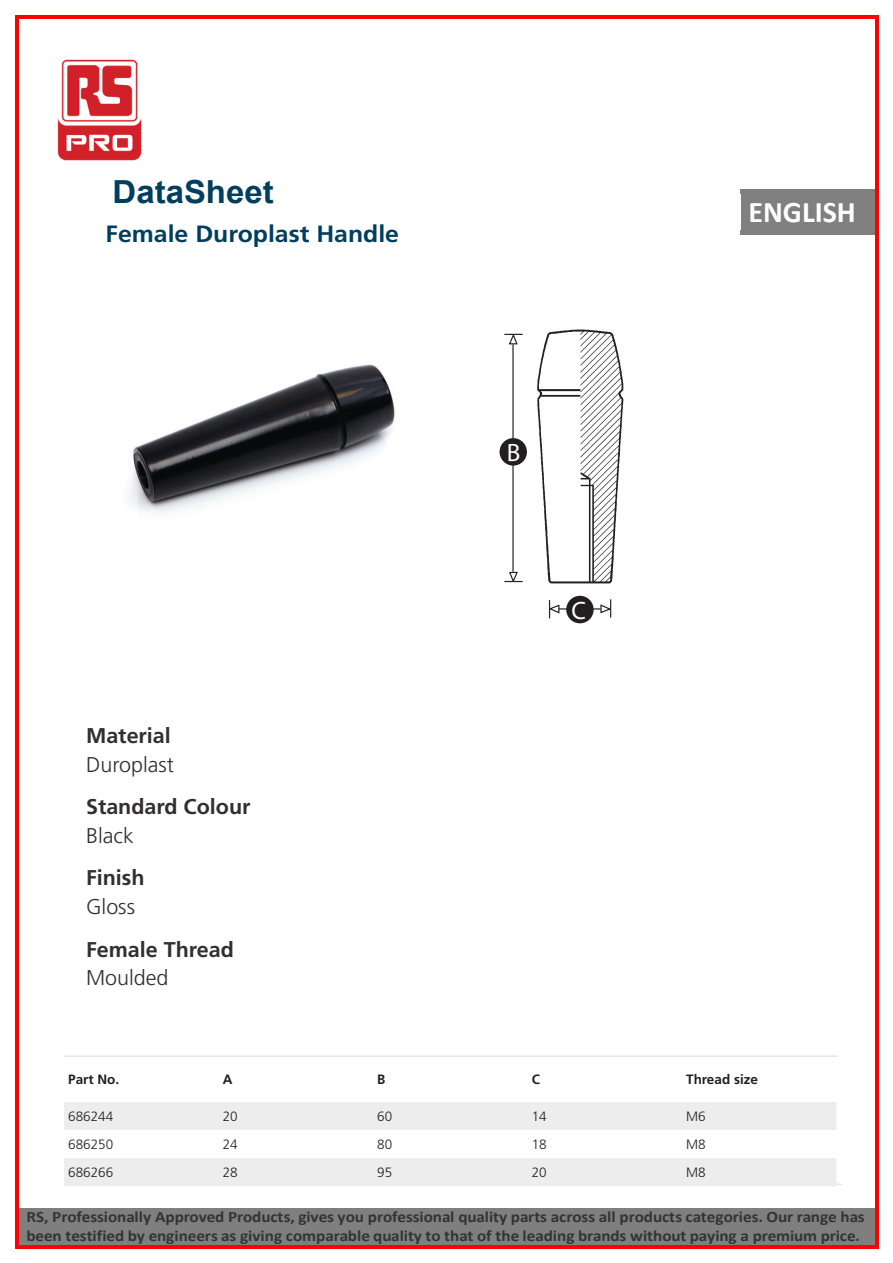
<style>
.page{position:relative;width:893px;height:1263px;background:#fff}
.page>*{position:absolute;margin:0;border:0;box-sizing:border-box;transform-origin:0 0}
.t1{font:700 31.8px "Arial";color:#003e5e;scale:1.04 1}
.t2{font:700 30px "Calibri";color:#fff}
.Line_Drawing{font:25.2px "Myriad";color:#fff}
.t3{font:700 23.55px "Frutiger LT Std";color:#003e5e;scale:1.06 1}
.t4{font:700 21.3px "Frutiger LT Std";color:#312f30}
.t5{font:300 21.3px "Frutiger LT Std";color:#312f30}
.t6{font:700 15.9px/19.2px "Calibri";letter-spacing:-.005em;color:#343434;scale:1.08 1}
.Rencol_Paragraph_LIG{font:300 13.5px "Frutiger LT Std";color:#231f20}
.Rencol_Paragraph_BOL{font:700 13.5px "Frutiger LT Std";color:#231f20}
.s1{font-size:15px}
</style>
<div class="page">
<hr style="left:68px;top:1184px;width:774px;height:1px;background:#dcdddf">
<img style="left:129px;top:364px;width:266px;height:149px">
<svg style="left:504px;top:571px;width:19px;height:12px"></svg>
<svg style="left:504px;top:333px;width:19px;height:12px"></svg>
<hr style="left:512px;top:344px;width:2px;height:228px;background:#231f20">
<hr style="left:559px;top:608px;width:42px;height:1px;background:#231f20">
<svg style="left:600px;top:599px;width:11px;height:19px"></svg>
<svg style="left:549px;top:600px;width:11px;height:18px"></svg>
<div style="left:500px;top:438px;width:27px;height:28px;background:#231f20;border-radius:50%"></div>
<div style="left:566px;top:596px;width:28px;height:27px;background:#231f20;border-radius:50%"></div>
<img style="left:537px;top:329px;width:87px;height:255px">
<hr style="left:64px;top:1056px;width:774px;height:1px;background:#dcdddf">
<svg style="left:64px;top:1102px;width:772px;height:84px;fill:#ededee"></svg>
<div style="left:19px;top:1226px;width:857px;height:18px;background:#7f7f7f"></div>
<div style="left:19px;top:1208px;width:857px;height:19px;background:#7f7f7f"></div>
<div style="left:740px;top:189px;width:136px;height:5px;background:#808080"></div>
<div style="left:740px;top:194px;width:8px;height:36px;background:#808080"></div>
<div style="left:867px;top:194px;width:9px;height:36px;background:#808080"></div>
<div style="left:740px;top:230px;width:136px;height:5px;background:#808080"></div>
<div style="left:748px;top:194px;width:119px;height:36px;background:#808080"></div>
<img style="left:57px;top:59px;width:85px;height:102px">
<hr style="left:18px;top:15px;width:857px;height:3px;background:#f00">
<hr style="left:15px;top:18px;width:3px;height:1227px;background:#f00">
<hr style="left:875px;top:18px;width:3px;height:1227px;background:#f00">
<hr style="left:18px;top:1245px;width:857px;height:3px;background:#f00">
<h1 class="t1" style="left:113px;top:174px;width:156px">DataSheet</h1>
<h3 class="t3" style="left:106px;top:220px;width:278px">Female Duroplast Handle</h3>
<p class="t4" style="left:86px;top:723px;width:86px">Material</p>
<p class="t5" style="left:86px;top:752px;width:90px">Duroplast</p>
<p class="t4" style="left:86px;top:794px;width:166px">Standard Colour</p>
<p class="t5" style="left:86px;top:823px;width:49px">Black</p>
<p class="t4" style="left:86px;top:865px;width:60px">Finish</p>
<p class="t5" style="left:86px;top:894px;width:50px">Gloss</p>
<p class="t4" style="left:86px;top:937px;width:149px">Female Thread</p>
<p class="t5" style="left:86px;top:966px;width:84px">Moulded</p>
<p class="Line_Drawing" style="left:507px;top:440px;width:15px">B</p>
<p class="Line_Drawing" style="left:572px;top:598px;width:16px">C</p>
<h2 class="t2" style="left:748px;top:199px;width:109px">ENGLISH</h2>
<p class="Rencol_Paragraph_BOL" style="left:68px;top:1071px;width:53px">Part No.</p>
<p class="Rencol_Paragraph_BOL" style="left:223px;top:1071px;width:11px">A</p>
<p class="Rencol_Paragraph_BOL" style="left:377px;top:1071px;width:10px">B</p>
<p class="Rencol_Paragraph_BOL" style="left:532px;top:1071px;width:10px">C</p>
<p class="Rencol_Paragraph_BOL" style="left:686px;top:1071px;width:73px">Thread size</p>
<p class="Rencol_Paragraph_LIG" style="left:68px;top:1109px;width:47px">686244</p>
<p class="Rencol_Paragraph_LIG" style="left:223px;top:1109px;width:17px">20</p>
<p class="Rencol_Paragraph_LIG" style="left:377px;top:1109px;width:17px">60</p>
<p class="Rencol_Paragraph_LIG" style="left:532px;top:1109px;width:17px">14</p>
<p class="Rencol_Paragraph_LIG" style="left:686px;top:1109px;width:21px">M6</p>
<p class="Rencol_Paragraph_LIG" style="left:68px;top:1137px;width:47px">686250</p>
<p class="Rencol_Paragraph_LIG" style="left:223px;top:1137px;width:17px">24</p>
<p class="Rencol_Paragraph_LIG" style="left:377px;top:1137px;width:17px">80</p>
<p class="Rencol_Paragraph_LIG" style="left:532px;top:1137px;width:17px">18</p>
<p class="Rencol_Paragraph_LIG" style="left:686px;top:1137px;width:21px">M8</p>
<p class="Rencol_Paragraph_LIG" style="left:68px;top:1165px;width:47px">686266</p>
<p class="Rencol_Paragraph_LIG" style="left:223px;top:1165px;width:17px">28</p>
<p class="Rencol_Paragraph_LIG" style="left:377px;top:1165px;width:17px">95</p>
<p class="Rencol_Paragraph_LIG" style="left:532px;top:1165px;width:17px">20</p>
<p class="Rencol_Paragraph_LIG" style="left:686px;top:1165px;width:21px">M8</p>
<p class="t6" style="left:26px;top:1208px;width:778px">RS, Professionally Approved Products, gives you professional quality parts across all products categories. Our range has been testified by engineers as giving comparable quality to that of the leading brands without paying a premium price<span class="s1">.</span></p>
</div>
